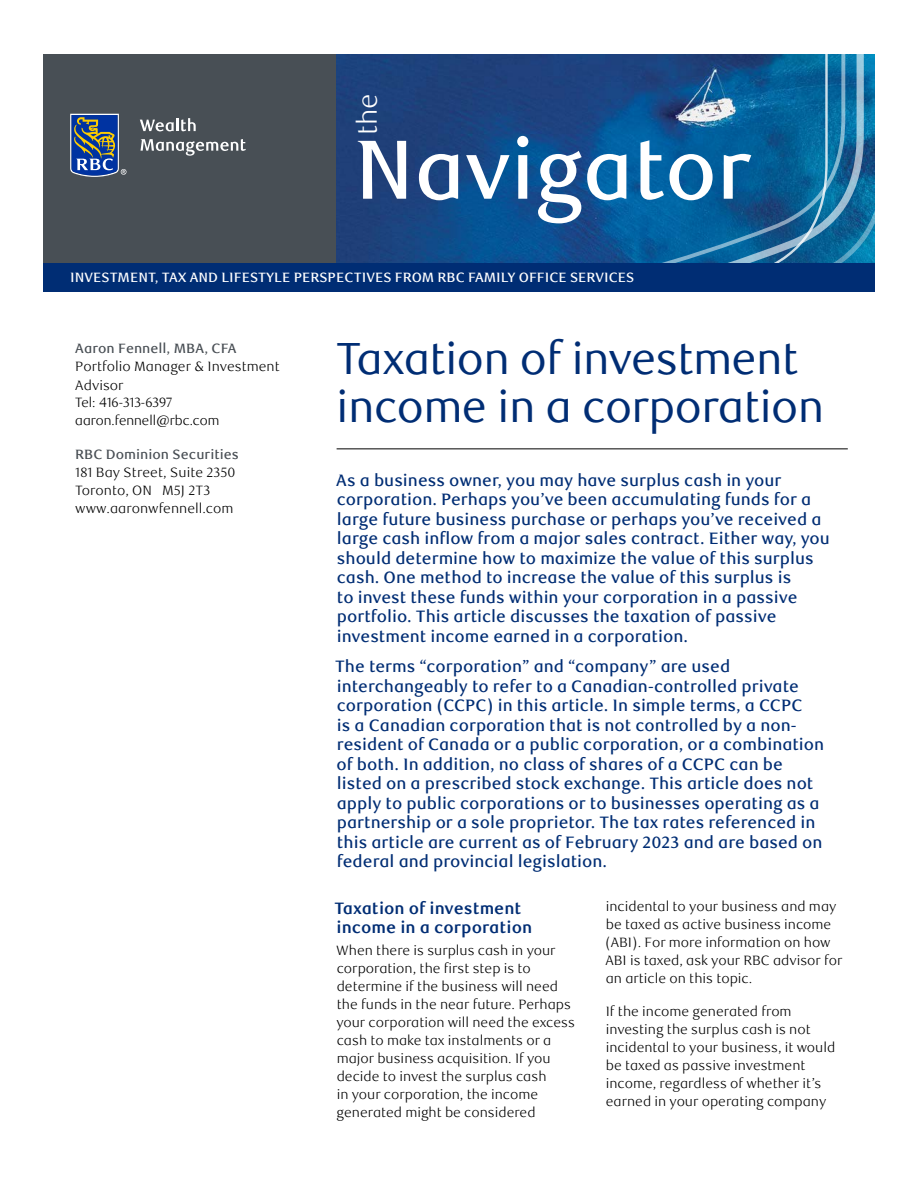
<style>
.page{position:relative;width:918px;height:1188px;background:#fff}
.page>*{position:absolute;margin:0;border:0;box-sizing:border-box;transform-origin:0 0}
.t1{font:500 84px "RBC Text";letter-spacing:-.01em;color:#fff}
._1-Main_Title{font:45px/48px "RBC Display";color:#002d74}
.t2{font:300 27px "RBC Text";color:#fff}
._3-Intro_Text{font:500 16.5px/19.5px "RBC Text";color:#002d74}
._4-Text_Headline{font:700 16.5px/19.5px "RBC Text";color:#002d74}
._5-Body_Copy{font:300 13.5px/18px "RBC Text";color:#000}
.t3{font:500 13.5px "RBC Text";color:#fff}
.t4{font:500 13.5px "RBC Text";color:#484e54}
.t5{font:300 13.5px/18.5px "RBC Display";color:#000}
</style>
<div class="page">
<div style="left:43px;top:54px;width:294px;height:211px;background:#484f55"></div>
<svg style="left:70px;top:114px;width:56px;height:63px;background:#4e6588"></svg>
<svg style="left:140px;top:118px;width:56px;height:13px"></svg>
<svg style="left:141px;top:139px;width:105px;height:17px"></svg>
<img style="left:337px;top:54px;width:107px;height:210px">
<svg style="left:864px;top:54px;width:11px;height:210px;background:#0a71a3"></svg>
<svg style="left:444px;top:54px;width:420px;height:210px;background:#145a94"></svg>
<div style="left:43px;top:264px;width:832px;height:28px;background:#002d74"></div>
<hr style="left:337px;top:449px;width:511px;height:1px;background:#000">
<h3 class="t2" style="left:352px;top:135px;width:43px;rotate:-90deg">the</h3>
<h1 class="t1" style="left:354px;top:120px;width:399px">Navigator</h1>
<p class="t3" style="left:70px;top:270px;width:566px">INVESTMENT, TAX AND LIFESTYLE PERSPECTIVES FROM RBC FAMILY OFFICE SERVICES</p>
<p class="t4" style="left:75px;top:341px;width:163px">Aaron Fennell, MBA, CFA</p>
<p class="_5-Body_Copy" style="left:75px;top:358px;width:206px;line-height:18.5px">Portfolio Manager &amp; Investment<br>Advisor</p>
<p class="t5" style="left:75px;top:393px;width:145px">Tel: 416-313-6397 aaron.fennell@rbc.com</p>
<p class="t4" style="left:75px;top:447px;width:165px">RBC Dominion Securities</p>
<p class="_5-Body_Copy" style="left:75px;top:464px;width:162px">181 Bay Street, Suite 2350<br>Toronto, ON M5J 2T3 www.aaronwfennell.com</p>
<h1 class="_1-Main_Title" style="left:337px;top:335px;width:489px">Taxation of investment income in a corporation</h1>
<p class="_3-Intro_Text" style="left:336px;top:471px;width:495px">As a business owner, you may have surplus cash in your corporation. Perhaps you’ve been accumulating funds for a large future business purchase or perhaps you’ve received a large cash inflow from a major sales contract. Either way, you should determine how to maximize the value of this surplus cash. One method to increase the value of this surplus is<br>to invest these funds within your corporation in a passive portfolio. This article discusses the taxation of passive investment income earned in a corporation.</p>
<p class="_3-Intro_Text" style="left:335px;top:657px;width:491px">The terms “corporation” and “company” are used interchangeably to refer to a Canadian-controlled private corporation (CCPC) in this article. In simple terms, a CCPC<br>is a Canadian corporation that is not controlled by a non&shy;resident of Canada or a public corporation, or a combination of both. In addition, no class of shares of a CCPC can be listed on a prescribed stock exchange. This article does not apply to public corporations or to businesses operating as a partnership or a sole proprietor. The tax rates referenced in this article are current as of February 2023 and are based on federal and provincial legislation.</p>
<h2 class="_4-Text_Headline" style="left:334px;top:899px;width:199px">Taxation of investment income in a corporation</h2>
<p class="_5-Body_Copy" style="left:336px;top:942px;width:240px">When there is surplus cash in your corporation, the first step is to determine if the business will need the funds in the near future. Perhaps your corporation will need the excess cash to make tax instalments or a major business acquisition. If you decide to invest the surplus cash<br>in your corporation, the income generated might be considered</p>
<p class="_5-Body_Copy" style="left:605px;top:898px;width:239px">incidental to your business and may be taxed as active business income (ABI). For more information on how ABI is taxed, ask your RBC advisor for an article on this topic.</p>
<p class="_5-Body_Copy" style="left:606px;top:1002px;width:231px">If the income generated from investing the surplus cash is not incidental to your business, it would be taxed as passive investment income, regardless of whether it’s earned in your operating company</p>
</div>
